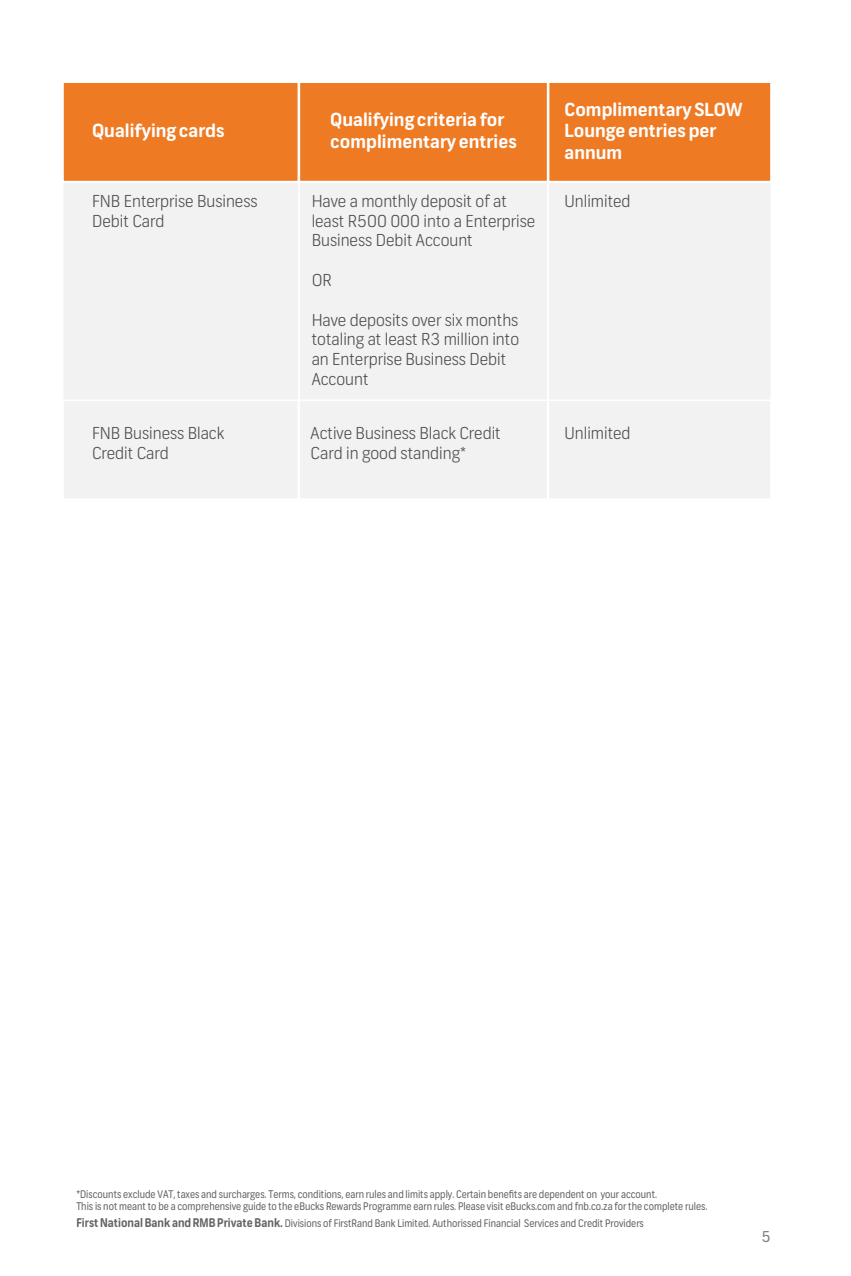
<style>
.page{position:relative;width:851px;height:1276px;background:#fff}
.page>*{position:absolute;margin:0;border:0;box-sizing:border-box;transform-origin:0 0}
.t1{font:700 18px/21.6px "FNB Sans";color:#fff}
.t2{font:300 16.5px/19.8px "FNB Sans";color:#4e4d4d}
.t3{font:15px "FNB Sans";color:#808080}
.t4{font:10.5px/11.6px "FNB Sans";color:#636363;scale:.91 1}
.t5{font:10.5px "FNB Sans";color:#636363;scale:.92 1}
.s1{font-weight:700;font-size:12px}
</style>
<div class="page">
<div style="left:62px;top:181px;width:237px;height:220px;background:#f2f2f2;border:1px solid #fff"></div>
<div style="left:62px;top:81px;width:237px;height:102px;background:#ef7a24;border:2px solid #fff"></div>
<div style="left:298px;top:181px;width:250px;height:220px;background:#f2f2f2;border:1px solid #fff"></div>
<div style="left:298px;top:81px;width:250px;height:102px;background:#ef7a24;border:2px solid #fff"></div>
<div style="left:547px;top:181px;width:224px;height:220px;background:#f2f2f2;border:1px solid #fff"></div>
<div style="left:62px;top:399px;width:237px;height:101px;background:#f2f2f2;border:2px solid #fff"></div>
<div style="left:298px;top:399px;width:251px;height:101px;background:#f2f2f2;border:2px solid #fff"></div>
<div style="left:547px;top:399px;width:225px;height:101px;background:#f2f2f2;border:2px solid #fff"></div>
<div style="left:547px;top:81px;width:225px;height:102px;background:#ef7a24;border:2px solid #fff"></div>
<p class="t1" style="left:92px;top:120px;width:134px">Qualifying cards</p>
<p class="t1" style="left:330px;top:109px;width:188px">Qualifying criteria for complimentary entries</p>
<p class="t1" style="left:564px;top:98px;width:179px">Complimentary SLOW<br>Lounge entries per annum</p>
<p class="t2" style="left:92px;top:191px;width:167px">FNB Enterprise Business<br>Debit Card</p>
<p class="t2" style="left:311px;top:191px;width:225px">Have a monthly deposit of at least R500 000 into a Enterprise<br>Business Debit Account</p>
<p class="t2" style="left:311px;top:270px;width:22px">OR</p>
<p class="t2" style="left:311px;top:310px;width:209px">Have deposits over six months totaling at least R3 million into an Enterprise Business Debit<br>Account</p>
<p class="t2" style="left:564px;top:191px;width:68px">Unlimited</p>
<p class="t2" style="left:92px;top:423px;width:134px">FNB Business Black<br>Credit Card</p>
<p class="t2" style="left:310px;top:423px;width:191px">Active Business Black Credit<br>Card in good standing*</p>
<p class="t2" style="left:564px;top:423px;width:68px">Unlimited</p>
<p class="t4" style="left:76px;top:1188px;width:694px">*Discounts exclude VAT, taxes and surcharges. Terms, conditions, earn rules and limits apply. Certain benefits are dependent on your account.<br>This is not meant to be a comprehensive guide to the eBucks Rewards Programme earn rules. Please visit eBucks.com and fnb.co.za for the complete rules.</p>
<p class="t5" style="left:76px;top:1217px;width:618px"><span class="s1">First National Bank and RMB Private Bank.</span> Divisions of FirstRand Bank Limited. Authorissed Financial Services and Credit Providers</p>
<p class="t3" style="left:761px;top:1227px;width:11px">5</p>
</div>
